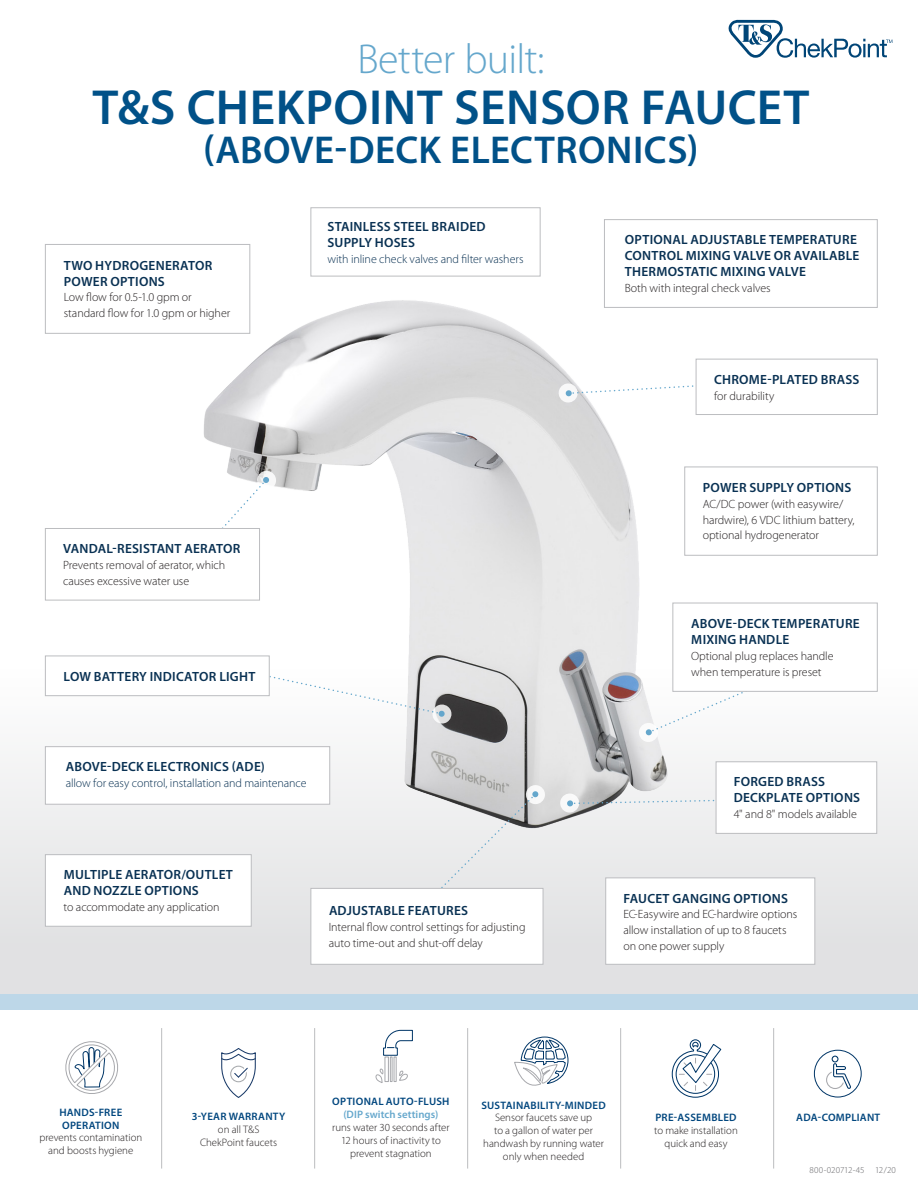
<style>
.page{position:relative;width:918px;height:1188px;background:#fff}
.page>*{position:absolute;margin:0;border:0;box-sizing:border-box;transform-origin:0 0}
.t1{font:600 49.5px "Myriad Pro";letter-spacing:.01em;color:#015188}
.t2{font:300 42px "Myriad Pro";letter-spacing:-.02em;color:#65a7cc}
.t3{font:600 39px "Myriad Pro";letter-spacing:.01em;color:#015188}
.t4{font:600 13.35px/15.8px "Myriad Pro";letter-spacing:.02em;color:#093153}
.t5{font:300 12px/15.8px "Myriad Pro";letter-spacing:-.005em;color:#231f20}
.t6{font:300 12px "Myriad Pro";letter-spacing:-.005em;color:#093153}
.t7{font:300 10.8px/12.8px "Myriad Pro";color:#231f20;text-align:center}
.t8{font:600 10.8px/12.8px "Myriad Pro";letter-spacing:.025em;color:#00467e}
.t9{font:600 10.8px "Myriad Pro";letter-spacing:.005em;color:#65a7cc}
.t10{font:300 9px "Myriad Pro";letter-spacing:-.005em;color:#636366}
.s1{font-weight:300;color:#231f20}
</style>
<div class="page">
<div style="left:0;top:644px;width:918px;height:359px;background:linear-gradient(to bottom,#fff,#dcddde)"></div>
<div style="left:0;top:994px;width:918px;height:15px;background:#bdd7e8"></div>
<img style="left:182px;top:244px;width:502px;height:592px">
<svg style="left:257px;top:470px;width:19px;height:20px"></svg>
<svg style="left:182px;top:477px;width:87px;height:97px"></svg>
<div style="left:45px;top:746px;width:285px;height:59px;background:#fff;border:1px solid #bcbdc0"></div>
<div style="left:310px;top:207px;width:231px;height:69px;background:#fff;border:1px solid #bcbdc0"></div>
<svg style="left:262px;top:674px;width:191px;height:51px"></svg>
<div style="left:45px;top:656px;width:225px;height:40px;background:#fff;border:1px solid #bcbdc0"></div>
<div style="left:45px;top:854px;width:207px;height:73px;background:#fff;border:1px solid #bcbdc0"></div>
<svg style="left:558px;top:383px;width:138px;height:20px"></svg>
<div style="left:565px;top:390px;width:7px;height:7px;background:#65a7cc;border-radius:3px"></div>
<div style="left:696px;top:359px;width:182px;height:56px;background:#fff;border:1px solid #bcbdc0"></div>
<div style="left:45px;top:528px;width:215px;height:72px;background:#fff;border:1px solid #bcbdc0"></div>
<hr style="left:161px;top:1028px;width:1px;height:141px;background:#bcbdc0">
<hr style="left:467px;top:1028px;width:1px;height:141px;background:#bcbdc0">
<hr style="left:620px;top:1028px;width:1px;height:141px;background:#bcbdc0">
<hr style="left:773px;top:1028px;width:1px;height:141px;background:#bcbdc0">
<hr style="left:314px;top:1028px;width:1px;height:141px;background:#bcbdc0">
<svg style="left:826px;top:1056px;width:25px;height:33px"></svg>
<div style="left:814px;top:1050px;width:48px;height:48px;border:1px solid #003667;border-radius:50%"></div>
<div style="left:384px;top:1056px;width:5px;height:26px;border:1px solid #a8a9ad"></div>
<div style="left:394px;top:1056px;width:3px;height:26px;border:1px solid #a8a9ad"></div>
<div style="left:390px;top:1056px;width:3px;height:26px;border:1px solid #a8a9ad"></div>
<svg style="left:399px;top:1070px;width:9px;height:11px"></svg>
<svg style="left:375px;top:1068px;width:9px;height:15px"></svg>
<svg style="left:383px;top:1029px;width:30px;height:27px"></svg>
<svg style="left:65px;top:1041px;width:53px;height:53px"></svg>
<div style="left:684px;top:467px;width:194px;height:89px;background:#fff;border:1px solid #bcbdc0"></div>
<svg style="left:514px;top:1037px;width:55px;height:49px"></svg>
<svg style="left:671px;top:1039px;width:51px;height:59px"></svg>
<svg style="left:559px;top:793px;width:157px;height:21px"></svg>
<div style="left:567px;top:800px;width:6px;height:7px;background:#65a7cc;border-radius:3px"></div>
<div style="left:604px;top:219px;width:274px;height:89px;background:#fff;border:1px solid #bcbdc0"></div>
<svg style="left:728px;top:19px;width:164px;height:39px"></svg>
<div style="left:605px;top:878px;width:210px;height:87px;background:#fff;border:1px solid #bcbdc0"></div>
<div style="left:716px;top:761px;width:161px;height:73px;background:#fff;border:1px solid #bcbdc0"></div>
<div style="left:45px;top:244px;width:205px;height:90px;background:#fff;border:1px solid #bcbdc0"></div>
<svg style="left:638px;top:683px;width:127px;height:60px"></svg>
<svg style="left:645px;top:729px;width:7px;height:7px"></svg>
<div style="left:526px;top:785px;width:19px;height:19px;background:#fff;border-radius:50%"></div>
<svg style="left:428px;top:791px;width:110px;height:97px;background:#dcdcdd"></svg>
<svg style="left:221px;top:1048px;width:35px;height:50px"></svg>
<div style="left:672px;top:603px;width:206px;height:89px;background:#fff;border:1px solid #bcbdc0"></div>
<div style="left:310px;top:888px;width:233px;height:77px;background:#fff;border:1px solid #bcbdc0"></div>
<p class="t2" style="left:357px;top:36px;width:189px">Better built:</p>
<p class="t1" style="left:93px;top:80px;width:718px">T&amp;S CHEKPOINT SENSOR FAUCET</p>
<p class="t3" style="left:203px;top:129px;width:497px">(ABOVE-DECK ELECTRONICS)</p>
<p class="t4" style="left:64px;top:258px;width:150px">TWO HYDROGENERATOR<br>POWER OPTIONS</p>
<p class="t5" style="left:64px;top:290px;width:168px">Low flow for 0.5-1.0 gpm or standard flow for 1.0 gpm or higher</p>
<p class="t4" style="left:328px;top:219px;width:160px">STAINLESS STEEL BRAIDED<br>SUPPLY HOSES</p>
<p class="t6" style="left:327px;top:252px;width:198px">with inline check valves and filter washers</p>
<p class="t4" style="left:63px;top:541px;width:179px">VANDAL-RESISTANT AERATOR</p>
<p class="t5" style="left:63px;top:557px;width:164px">Prevents removal of aerator, which causes excessive water use</p>
<p class="t4" style="left:64px;top:669px;width:193px">LOW BATTERY INDICATOR LIGHT</p>
<p class="t4" style="left:66px;top:759px;width:201px">ABOVE-DECK ELECTRONICS (ADE)</p>
<p class="t6" style="left:66px;top:776px;width:242px">allow for easy control, installation and maintenance</p>
<p class="t4" style="left:64px;top:867px;width:171px">MULTIPLE AERATOR/OUTLET<br>AND NOZZLE OPTIONS</p>
<p class="t5" style="left:64px;top:899px;width:158px">to accommodate any application</p>
<p class="t4" style="left:329px;top:903px;width:141px">ADJUSTABLE FEATURES</p>
<p class="t5" style="left:329px;top:920px;width:198px">Internal flow control settings for adjusting auto time-out and shut-off delay</p>
<p class="t4" style="left:625px;top:232px;width:236px">OPTIONAL ADJUSTABLE TEMPERATURE<br>CONTROL MIXING VALVE OR AVAILABLE<br>THERMOSTATIC MIXING VALVE</p>
<p class="t5" style="left:625px;top:280px;width:147px">Both with integral check valves</p>
<p class="t4" style="left:714px;top:372px;width:147px">CHROME-PLATED BRASS</p>
<p class="t5" style="left:714px;top:388px;width:62px">for durability</p>
<p class="t4" style="left:703px;top:480px;width:150px">POWER SUPPLY OPTIONS</p>
<p class="t5" style="left:703px;top:496px;width:153px">AC/DC power (with easywire/ hardwire), 6 VDC lithium battery, optional hydrogenerator</p>
<p class="t4" style="left:691px;top:616px;width:170px">ABOVE-DECK TEMPERATURE<br>MIXING HANDLE</p>
<p class="t5" style="left:691px;top:648px;width:144px">Optional plug replaces handle when temperature is preset</p>
<p class="t4" style="left:734px;top:774px;width:128px">FORGED BRASS<br>DECKPLATE OPTIONS</p>
<p class="t5" style="left:734px;top:806px;width:125px">4" and 8" models available</p>
<p class="t4" style="left:623px;top:890px;width:166px">FAUCET GANGING OPTIONS</p>
<p class="t5" style="left:623px;top:907px;width:175px">EC-Easywire and EC-hardwire options allow installation of up to 8 faucets on one power supply</p>
<p class="t8" style="left:59px;top:1106px;width:64px">HANDS-FREE<br>OPERATION</p>
<p class="t7" style="left:39px;top:1132px;width:104px">prevents contamination and boosts hygiene</p>
<p class="t8" style="left:192px;top:1110px;width:95px;text-align:center">3-YEAR WARRANTY <span class="s1">on all T&amp;S</span></p>
<p class="t7" style="left:200px;top:1136px;width:79px">ChekPoint faucets</p>
<p class="t8" style="left:332px;top:1096px;width:119px">OPTIONAL AUTO-FLUSH</p>
<p class="t9" style="left:343px;top:1109px;width:96px">(DIP switch settings)</p>
<p class="t7" style="left:332px;top:1121px;width:119px">runs water 30 seconds after<br>12 hours of inactivity to prevent stagnation</p>
<p class="t8" style="left:481px;top:1099px;width:126px">SUSTAINABILITY-MINDED</p>
<p class="t7" style="left:483px;top:1112px;width:122px">Sensor faucets save up<br>to a gallon of water per handwash by running water only when needed</p>
<p class="t8" style="left:655px;top:1111px;width:83px">PRE-ASSEMBLED</p>
<p class="t7" style="left:654px;top:1124px;width:85px">to make installation quick and easy</p>
<p class="t8" style="left:796px;top:1111px;width:85px">ADA-COMPLIANT</p>
<p class="t10" style="left:809px;top:1165px;width:88px">800-020712-45 12/20</p>
</div>
